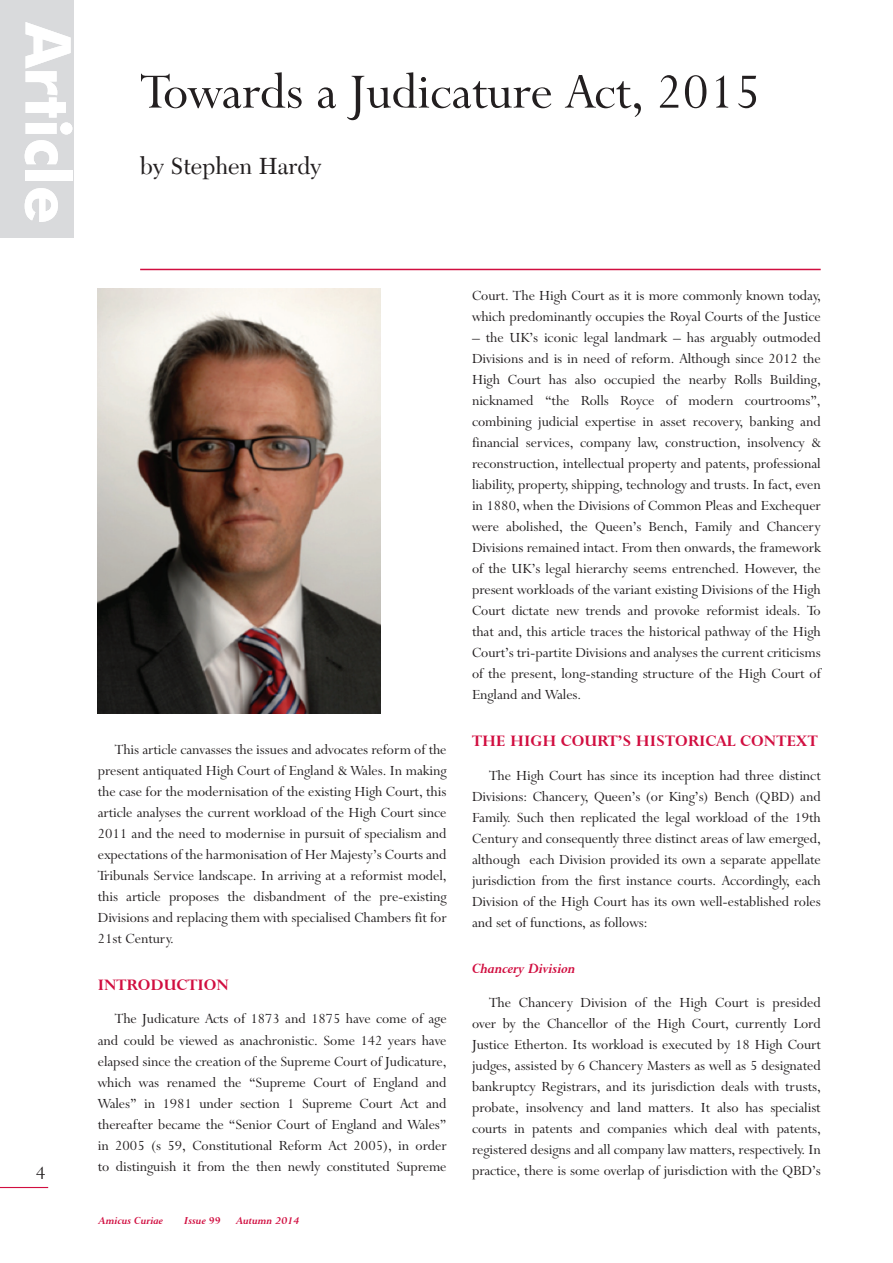
<style>
.page{position:relative;width:893px;height:1263px;background:#fff}
.page>*{position:absolute;margin:0;border:0;box-sizing:border-box;transform-origin:0 0}
.Article_Header_Autho{font:55.5px "Lapidary 333 BT";color:#231f20}
.Article_Header_Autho-2{font:24px "Transitional 511 BT";color:#231f20}
.t1{font:21px "Lapidary 333 BT";color:#231f20}
.Main_Article_Sub_Hea{font:700 18px "Lapidary 333 BT";color:#d10e40}
.Main_Article_text{font:15.75px/21px "Lapidary 333 BT";color:#231f20;text-align:justify}
.Main_Article_Sub_Hea-2{font:italic 700 15.75px "Lapidary 333 BT";color:#d10e40}
.t2{font:italic 700 12px "Lapidary 333 BT";color:#d10e40}
</style>
<div class="page">
<div style="left:0;top:0;width:73px;height:238px;background:#d9dadc"></div>
<svg style="left:25px;top:22px;width:47px;height:142px"></svg>
<div style="left:25px;top:170px;width:48px;height:11px;background:#fff"></div>
<svg style="left:25px;top:188px;width:33px;height:34px"></svg>
<hr style="left:0;top:1187px;width:48px;height:1px;background:#d10e40">
<img style="left:98px;top:289px;width:283px;height:425px">
<hr style="left:140px;top:269px;width:681px;height:1px;background:#d10e40">
<h3 class="t1" style="left:36px;top:1161px;width:11px">4</h3>
<p class="Article_Header_Autho" style="left:140px;top:61px;width:622px">Towards a Judicature Act, 2015</p>
<p class="Article_Header_Autho-2" style="left:140px;top:152px;width:183px">by Stephen Hardy</p>
<p class="Main_Article_text" style="left:98px;top:739px;width:350px;text-indent:17px">This article canvasses the issues and advocates reform of the present antiquated High Court of England &amp; Wales. In making the case for the modernisation of the existing High Court, this article analyses the current workload of the High Court since 2011 and the need to modernise in pursuit of specialism and expectations of the harmonisation of Her Majesty’s Courts and Tribunals Service landscape. In arriving at a reformist model, this article proposes the disbandment of the pre-existing Divisions and replacing them with specialised Chambers fit for 21st Century.</p>
<p class="Main_Article_Sub_Hea" style="left:98px;top:974px;width:133px">INTRODUCTION</p>
<p class="Main_Article_text" style="left:98px;top:1008px;width:350px;text-indent:17px">The Judicature Acts of 1873 and 1875 have come of age and could be viewed as anachronistic. Some 142 years have elapsed since the creation of the Supreme Court of Judicature, which was renamed the “Supreme Court of England and Wales” in 1981 under section 1 Supreme Court Act and thereafter became the “Senior Court of England and Wales” in 2005 (s 59, Constitutional Reform Act 2005), in order to distinguish it from the then newly constituted Supreme</p>
<p class="t2" style="left:99px;top:1214px;width:66px">Amicus Curiae</p>
<p class="t2" style="left:184px;top:1214px;width:38px">Issue 99</p>
<p class="t2" style="left:236px;top:1214px;width:65px">Autumn 2014</p>
<p class="Main_Article_text" style="left:472px;top:285px;width:350px">Court. The High Court as it is more commonly known today, which predominantly occupies the Royal Courts of the Justice</p>
<p class="Main_Article_text" style="left:472px;top:327px;width:350px">– the UK’s iconic legal landmark – has arguably outmoded Divisions and is in need of reform. Although since 2012 the High Court has also occupied the nearby Rolls Building, nicknamed “the Rolls Royce of modern courtrooms”, combining judicial expertise in asset recovery, banking and financial services, company law, construction, insolvency &amp; reconstruction, intellectual property and patents, professional liability, property, shipping, technology and trusts. In fact, even in 1880, when the Divisions of Common Pleas and Exchequer were abolished, the Queen’s Bench, Family and Chancery Divisions remained intact. From then onwards, the framework of the UK’s legal hierarchy seems entrenched. However, the present workloads of the variant existing Divisions of the High Court dictate new trends and provoke reformist ideals. To that and, this article traces the historical pathway of the High Court’s tri-partite Divisions and analyses the current criticisms of the present, long-standing structure of the High Court of England and Wales.</p>
<p class="Main_Article_Sub_Hea" style="left:472px;top:730px;width:347px">THE HIGH COURT’S HISTORICAL CONTEXT</p>
<p class="Main_Article_text" style="left:472px;top:765px;width:350px;text-indent:17px">The High Court has since its inception had three distinct Divisions: Chancery, Queen’s (or King’s) Bench (QBD) and Family. Such then replicated the legal workload of the 19th Century and consequently three distinct areas of law emerged, although each Division provided its own a separate appellate jurisdiction from the first instance courts. Accordingly, each Division of the High Court has its own well-established roles and set of functions, as follows:</p>
<p class="Main_Article_Sub_Hea-2" style="left:472px;top:960px;width:105px">Chancery Division</p>
<p class="Main_Article_text" style="left:472px;top:992px;width:350px;text-indent:17px">The Chancery Division of the High Court is presided over by the Chancellor of the High Court, currently Lord Justice Etherton. Its workload is executed by 18 High Court judges, assisted by 6 Chancery Masters as well as 5 designated bankruptcy Registrars, and its jurisdiction deals with trusts, probate, insolvency and land matters. It also has specialist courts in patents and companies which deal with patents, registered designs and all company law matters, respectively. In practice, there is some overlap of jurisdiction with the QBD’s</p>
</div>
